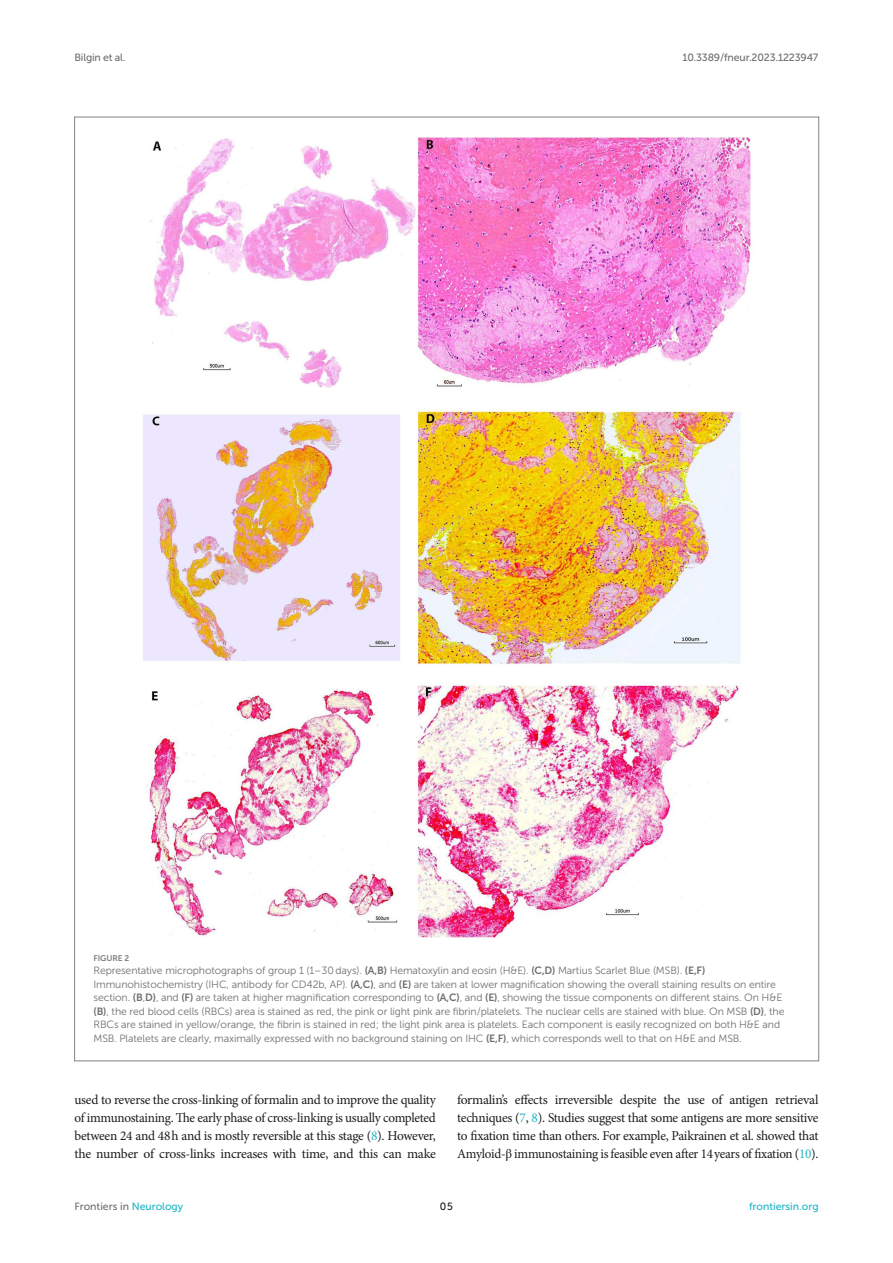
<style>
.page{position:relative;width:893px;height:1263px;background:#fff}
.page>*{position:absolute;margin:0;border:0;box-sizing:border-box;transform-origin:0 0}
.TEXT{font:13.5px/18px "Minion Pro";letter-spacing:-.02em;color:#1b1c1b;text-align:justify}
.FIG_LEG{font:10.5px/13.5px "Museo Sans 300";letter-spacing:-.01em;color:#706f70}
.t1{font:10.5px "Museo Sans 500";letter-spacing:-.015em;color:#706f70}
.t2{font:10.5px "Museo Sans 500";color:#1db5c3}
.t3{font:10.5px "Museo Sans 500";color:#1b1c1b}
.FIG_HD{font:8.25px "Museo Sans 700";letter-spacing:-.01em;color:#7e7f7f}
.s1{font-family:"Museo Sans 700"}
.s2{color:#1db5c3}
.s3{font-family:"STIX General"}
</style>
<div class="page">
<img style="left:143px;top:137px;width:608px;height:801px">
<p class="t1" style="left:74px;top:51px;width:53px">Bilgin et al.</p>
<p class="t1" style="left:682px;top:51px;width:138px">10.3389/fneur.2023.1223947</p>
<p class="FIG_HD" style="left:94px;top:953px;width:37px">FIGURE 2</p>
<p class="FIG_LEG" style="left:94px;top:964px;width:692px">Representative microphotographs of group 1 (1–30 days). <span class="s1">(A,B)</span> Hematoxylin and eosin (H&amp;E). <span class="s1">(C,D)</span> Martius Scarlet Blue (MSB). <span class="s1">(E,F)<br></span>Immunohistochemistry (IHC, antibody for CD42b, AP). <span class="s1">(A,C)</span>, and <span class="s1">(E)</span> are taken at lower magnification showing the overall staining results on entire section. <span class="s1">(B</span>,<span class="s1">D)</span>, and <span class="s1">(F)</span> are taken at higher magnification corresponding to <span class="s1">(A,C)</span>, and <span class="s1">(E)</span>, showing the tissue components on different stains. On H&amp;E <span class="s1">(B)</span>, the red blood cells (RBCs) area is stained as red, the pink or light pink are fibrin/platelets. The nuclear cells are stained with blue. On MSB <span class="s1">(D)</span>, the RBCs are stained in yellow/orange, the fibrin is stained in red; the light pink area is platelets. Each component is easily recognized on both H&amp;E and MSB. Platelets are clearly, maximally expressed with no background staining on IHC <span class="s1">(E,F)</span>, which corresponds well to that on H&amp;E and MSB.</p>
<p class="TEXT" style="left:74px;top:1091px;width:363px">used to reverse the cross-linking of formalin and to improve the quality of immunostaining. The early phase of cross-linking is usually completed between 24 and 48h and is mostly reversible at this stage (<span class="s2">8</span>). However, the number of cross-links increases with time, and this can make</p>
<p class="TEXT" style="left:457px;top:1091px;width:363px">formalin’s effects irreversible despite the use of antigen retrieval techniques (<span class="s2">7</span>, <span class="s2">8</span>). Studies suggest that some antigens are more sensitive to fixation time than others. For example, Paikrainen et al. showed that Amyloid-<span class="s3">β</span> immunostaining is feasible even after 14years of fixation (<span class="s2">10</span>).</p>
<p class="t1" style="left:74px;top:1200px;width:110px">Frontiers in <span class="s2">Neurology</span></p>
<p class="t3" style="left:440px;top:1200px;width:14px">05</p>
<p class="t2" style="left:749px;top:1200px;width:71px">frontiersin.org</p>
</div>
